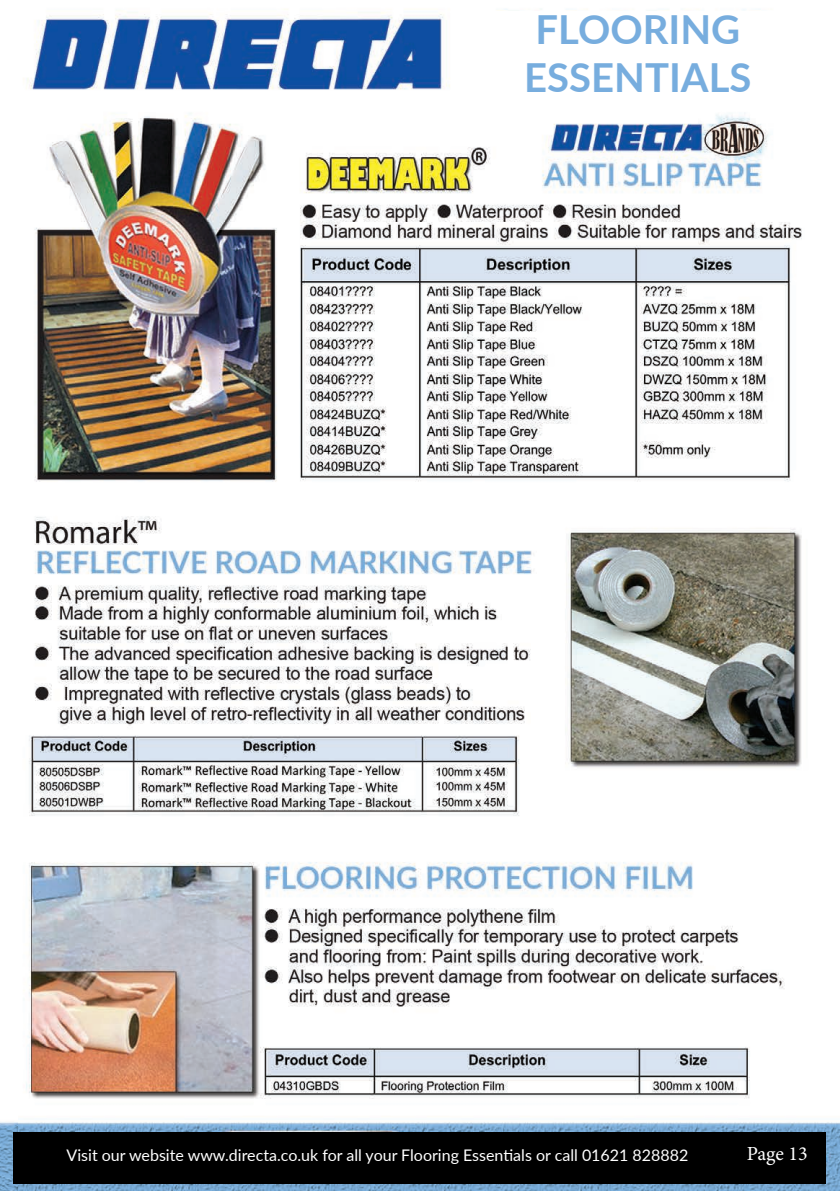
<style>
.page{position:relative;width:840px;height:1191px;background:#fff}
.page>*{position:absolute;margin:0;border:0;box-sizing:border-box;transform-origin:0 0}
.t1{font:700 40px "Lato";color:#77adde}
.t2{font:20px "Minion Pro";letter-spacing:-.01em;color:#fff}
.t3{font:16px "Lato";color:#fff}
.t4{font:16px "Minion Pro";letter-spacing:-.005em;color:#fff}
</style>
<div class="page">
<img style="left:17px;top:9px;width:822px;height:1182px">
<img style="left:0;top:1122px;width:17px;height:69px">
<div style="left:463px;top:11px;width:355px;height:46px;background:#fff"></div>
<div style="left:467px;top:57px;width:355px;height:45px;background:#fff"></div>
<div style="left:13px;top:1132px;width:812px;height:52px;background:#000"></div>
<p class="t1" style="left:535px;top:0;width:206px">FLOORING</p>
<p class="t1" style="left:524px;top:48px;width:228px">ESSENTIALS</p>
<p class="t3" style="left:66px;top:1143px;width:623px">Visit our website www.directa.co.uk for all your Flooring Essentials or call 01621 828882</p>
<p class="t2" style="left:746px;top:1140px;width:62px">Page 13</p>
<p class="t2" style="left:767px;top:1146px;width:53px">Page 3</p>
<p class="t4" style="left:765px;top:1148px;width:50px">Page 13</p>
<p class="t2" style="left:761px;top:1148px;width:53px">Page 5</p>
</div>
